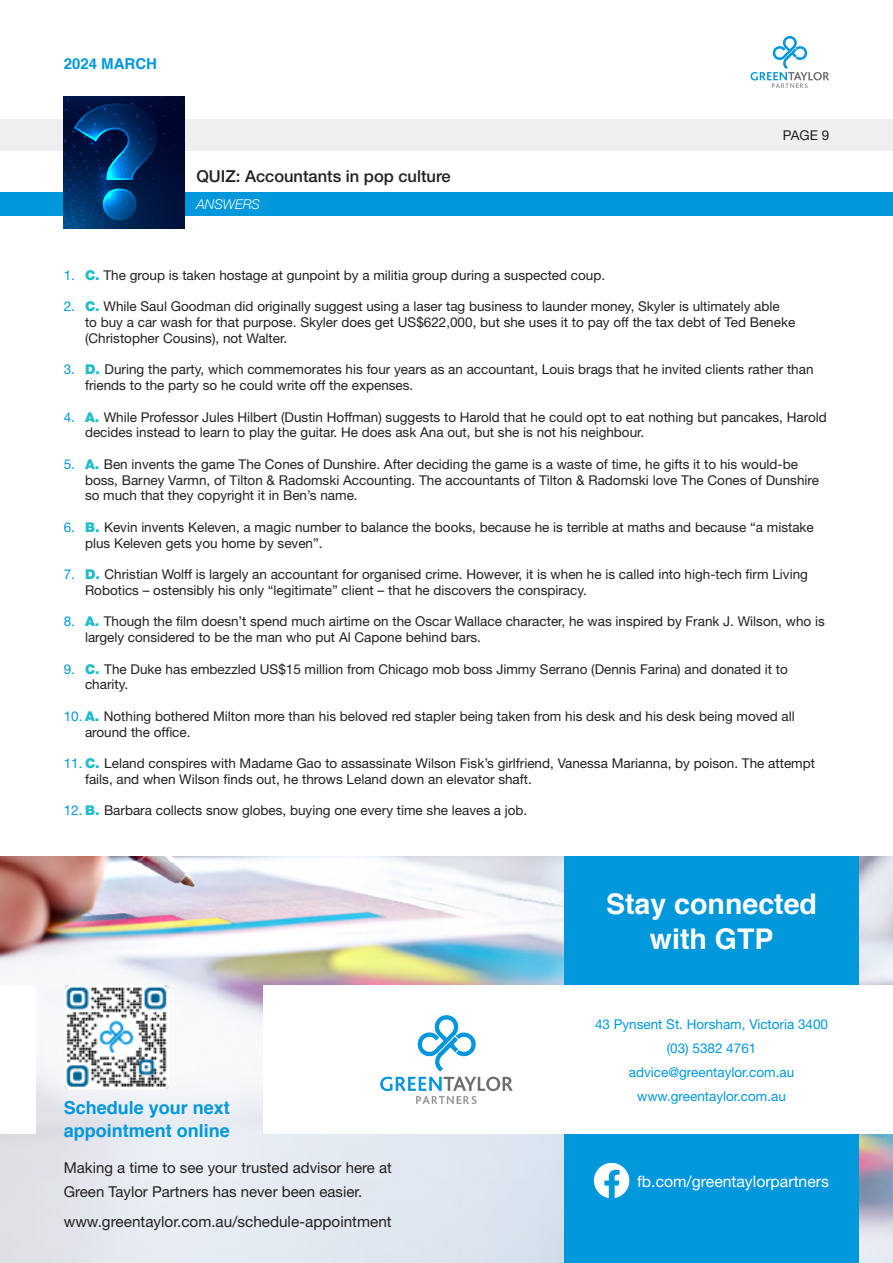
<style>
.page{position:relative;width:893px;height:1263px;background:#fff}
.page>*{position:absolute;margin:0;border:0;box-sizing:border-box;transform-origin:0 0}
.t1{font:700 28.5px/34.2px "Helvetica";color:#fff;text-align:center}
.t2{font:700 18px/22.8px "Helvetica";color:#0097db}
.t3{font:500 16.5px "Helvetica Neue";color:#231f20}
.t4{font:15.75px "Helvetica Neue";color:#fff}
.t5{font:15.3px "Helvetica Neue";color:#231f20}
.t6{font:15px/24px "Helvetica Neue";color:#231f20}
.t7{font:700 15px "Helvetica";color:#0097db}
.t8{font:13.5px/15.8px "Helvetica Neue";color:#231f20}
.t9{font:13.5px "Helvetica Neue";color:#0097db}
.t10{font:italic 300 13.5px "Helvetica Neue";color:#fff}
.s1{color:#0097db}
.s2{font-weight:900;color:#21bdc7}
</style>
<div class="page">
<div style="left:0;top:119px;width:893px;height:31px;background:#efeff0"></div>
<svg style="left:750px;top:36px;width:79px;height:52px"></svg>
<img style="left:859px;top:856px;width:34px;height:407px">
<img style="left:0;top:856px;width:564px;height:407px">
<div style="left:564px;top:856px;width:295px;height:407px;background:#0097db"></div>
<div style="left:264px;top:985px;width:629px;height:149px;background:#fff"></div>
<div style="left:0;top:985px;width:35px;height:149px;background:#fff"></div>
<svg style="left:417px;top:1015px;width:59px;height:56px"></svg>
<svg style="left:380px;top:1077px;width:133px;height:27px"></svg>
<svg style="left:594px;top:1163px;width:35px;height:35px"></svg>
<div style="left:0;top:193px;width:893px;height:23px;background:#0097db"></div>
<img style="left:64px;top:96px;width:120px;height:132px">
<img style="left:64px;top:985px;width:105px;height:105px">
<p class="t7" style="left:64px;top:52px;width:95px">2024 MARCH</p>
<p class="t3" style="left:196px;top:166px;width:256px">QUIZ: Accountants in pop culture</p>
<p class="t10" style="left:196px;top:196px;width:65px">ANSWERS</p>
<p class="t8" style="left:783px;top:127px;width:48px">PAGE 9</p>
<p class="t8" style="left:64px;top:267px;width:543px"><span class="s1">1.</span> <span class="s2">C.</span> The group is taken hostage at gunpoint by a militia group during a suspected coup.</p>
<p class="t8" style="left:85px;top:298px;width:712px;text-indent:-21px"><span class="s1">2.</span> <span class="s2">C.</span> While Saul Goodman did originally suggest using a laser tag business to launder money, Skyler is ultimately able<br>to buy a car wash for that purpose. Skyler does get US$622,000, but she uses it to pay off the tax debt of Ted Beneke (Christopher Cousins), not Walter.</p>
<p class="t8" style="left:85px;top:361px;width:730px;text-indent:-21px"><span class="s1">3.</span> <span class="s2">D.</span> During the party, which commemorates his four years as an accountant, Louis brags that he invited clients rather than friends to the party so he could write off the expenses.</p>
<p class="t8" style="left:85px;top:409px;width:743px;text-indent:-21px"><span class="s1">4.</span> <span class="s2">A.</span> While Professor Jules Hilbert (Dustin Hoffman) suggests to Harold that he could opt to eat nothing but pancakes, Harold decides instead to learn to play the guitar. He does ask Ana out, but she is not his neighbour.</p>
<p class="t8" style="left:85px;top:456px;width:735px;text-indent:-21px"><span class="s1">5.</span> <span class="s2">A.</span> Ben invents the game The Cones of Dunshire. After deciding the game is a waste of time, he gifts it to his would-be boss, Barney Varmn, of Tilton &amp; Radomski Accounting. The accountants of Tilton &amp; Radomski love The Cones of Dunshire so much that they copyright it in Ben’s name.</p>
<p class="t8" style="left:85px;top:519px;width:730px;text-indent:-21px"><span class="s1">6.</span> <span class="s2">B.</span> Kevin invents Keleven, a magic number to balance the books, because he is terrible at maths and because “a mistake plus Keleven gets you home by seven”.</p>
<p class="t8" style="left:85px;top:566px;width:724px;text-indent:-21px"><span class="s1">7.</span> <span class="s2">D.</span> Christian Wolff is largely an accountant for organised crime. However, it is when he is called into high-tech firm Living<br>Robotics – ostensibly his only “legitimate” client – that he discovers the conspiracy.</p>
<p class="t8" style="left:85px;top:613px;width:741px;text-indent:-21px"><span class="s1">8.</span> <span class="s2">A.</span> Though the film doesn’t spend much airtime on the Oscar Wallace character, he was inspired by Frank J. Wilson, who is largely considered to be the man who put Al Capone behind bars.</p>
<p class="t8" style="left:85px;top:661px;width:704px;text-indent:-21px"><span class="s1">9.</span> <span class="s2">C.</span> The Duke has embezzled US$15 million from Chicago mob boss Jimmy Serrano (Dennis Farina) and donated it to charity.</p>
<p class="t8" style="left:85px;top:708px;width:711px;text-indent:-21px"><span class="s1">10.</span> <span class="s2">A.</span> Nothing bothered Milton more than his beloved red stapler being taken from his desk and his desk being moved all around the office.</p>
<p class="t8" style="left:85px;top:755px;width:731px;text-indent:-21px"><span class="s1">11.</span> <span class="s2">C.</span> Leland conspires with Madame Gao to assassinate Wilson Fisk’s girlfriend, Vanessa Marianna, by poison. The attempt fails, and when Wilson finds out, he throws Leland down an elevator shaft.</p>
<p class="t8" style="left:64px;top:802px;width:465px"><span class="s1">12.</span> <span class="s2">B.</span> Barbara collects snow globes, buying one every time she leaves a job.</p>
<p class="t2" style="left:64px;top:1096px;width:167px">Schedule your next appointment online</p>
<p class="t6" style="left:64px;top:1155px;width:330px">Making a time to see your trusted advisor here at<br>Green Taylor Partners has never been easier.</p>
<p class="t5" style="left:64px;top:1212px;width:329px">www.greentaylor.com.au/schedule-appointment</p>
<p class="t1" style="left:606px;top:887px;width:212px">Stay connected with GTP</p>
<p class="t9" style="left:595px;top:1016px;width:235px">43 Pynsent St. Horsham, Victoria 3400</p>
<p class="t9" style="left:667px;top:1040px;width:91px">(03) 5382 4761</p>
<p class="t9" style="left:629px;top:1064px;width:167px">advice@greentaylor.com.au</p>
<p class="t9" style="left:637px;top:1088px;width:150px">www.greentaylor.com.au</p>
<p class="t4" style="left:637px;top:1172px;width:193px">fb.com/greentaylorpartners</p>
</div>
